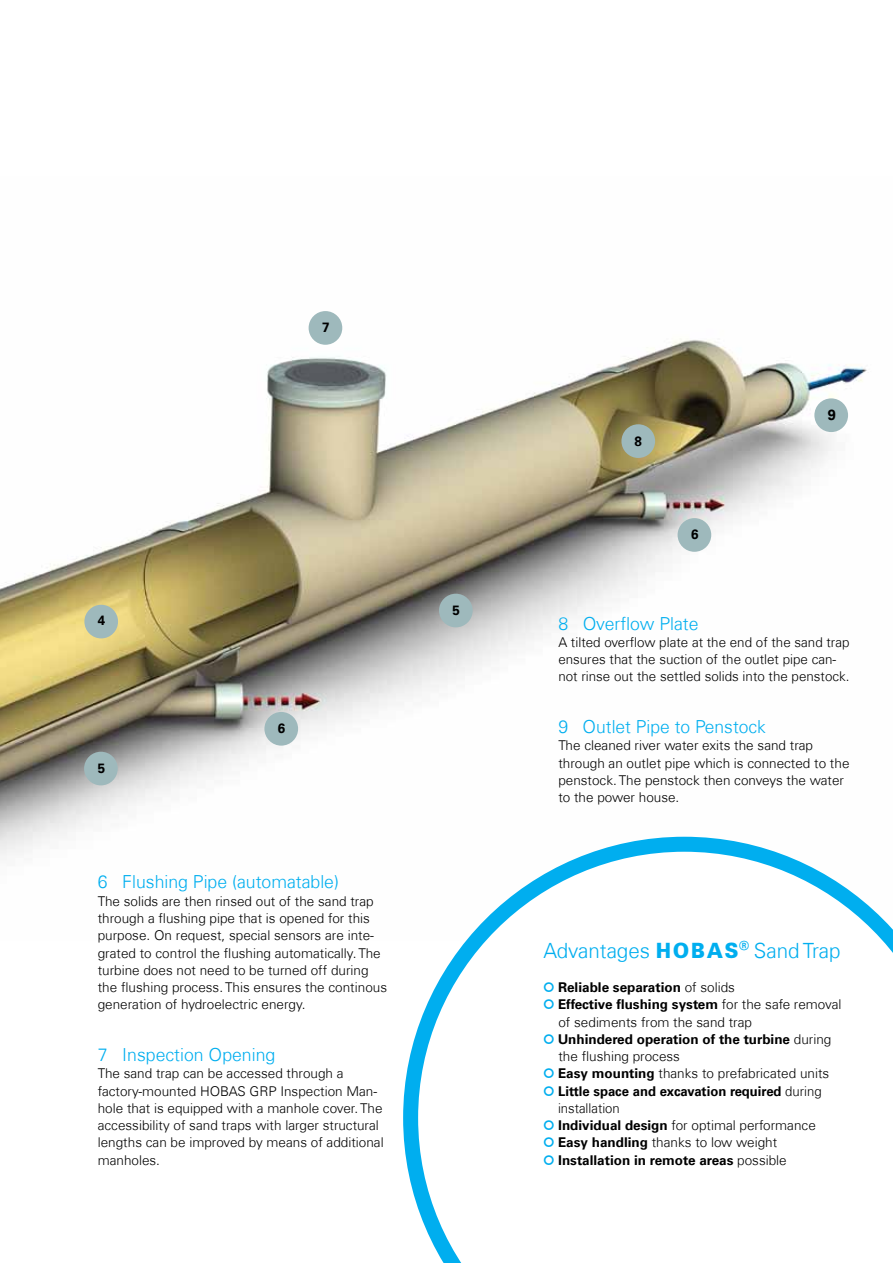
<style>
.page{position:relative;width:893px;height:1263px;background:#fff}
.page>*{position:absolute;margin:0;border:0;box-sizing:border-box;transform-origin:0 0}
.t1{font:300 21px "Univers Com 45";color:#00aeef}
.t2{font:300 18px "Univers Com 45";color:#00aeef}
.t3{font:700 14.55px "Univers Com 65";color:#000}
.t4{font:300 13.5px/17.2px "Univers Com 45";color:#000}
.t5{font:700 13.5px/17.2px "Univers Com 65";color:#000}
.t6{font:700 13.35px "Univers Com 65";color:#000}
.s1{font-family:"HOBAS";font-weight:400}
.s2{font-family:"HOBAS";font-weight:400;color:#00aeef}
.s3{font-family:"Univers Com 45";font-weight:300}
.s4{font-family:"Univers Com 65";font-weight:700}
</style>
<div class="page">
<img style="left:0;top:311px;width:867px;height:545px">
<div style="left:84px;top:605px;width:34px;height:33px;background:#9eb9bc;border-radius:50%"></div>
<div style="left:84px;top:752px;width:34px;height:33px;background:#9eb9bc;border-radius:50%"></div>
<div style="left:309px;top:311px;width:33px;height:34px;background:#9eb9bc;border-radius:50%"></div>
<div style="left:621px;top:424px;width:34px;height:34px;background:#9eb9bc;border-radius:50%"></div>
<div style="left:814px;top:398px;width:34px;height:34px;background:#9eb9bc;border-radius:50%"></div>
<div style="left:264px;top:712px;width:34px;height:34px;background:#9eb9bc;border-radius:50%"></div>
<svg style="left:403px;top:837px;width:490px;height:426px"></svg>
<div style="left:439px;top:594px;width:34px;height:33px;background:#9eb9bc;border-radius:50%"></div>
<div style="left:678px;top:518px;width:33px;height:34px;background:#9eb9bc;border-radius:50%"></div>
<p class="t6" style="left:322px;top:320px;width:9px">7</p>
<p class="t6" style="left:98px;top:613px;width:9px">4</p>
<p class="t6" style="left:98px;top:760px;width:9px">5</p>
<p class="t6" style="left:278px;top:721px;width:9px">6</p>
<p class="t2" style="left:98px;top:871px;width:243px">6 Flushing Pipe (automatable)</p>
<p class="t4" style="left:98px;top:892px;width:291px">The solids are then rinsed out of the sand trap through a flushing pipe that is opened for this purpose. On request, special sensors are inte&shy;grated to control the flushing automatically. The turbine does not need to be turned off during the flushing process. This ensures the continous generation of hydroelectric energy.</p>
<p class="t2" style="left:98px;top:1044px;width:179px">7 Inspection Opening</p>
<p class="t4" style="left:98px;top:1065px;width:287px">The sand trap can be accessed through a factory-mounted HOBAS GRP Inspection Man&shy;hole that is equipped with a manhole cover. The accessibility of sand traps with larger structural lengths can be improved by means of additional manholes.</p>
<p class="t6" style="left:453px;top:602px;width:9px">5</p>
<p class="t6" style="left:635px;top:433px;width:9px">8</p>
<p class="t6" style="left:691px;top:527px;width:9px">6</p>
<p class="t3" style="left:828px;top:406px;width:10px">9</p>
<p class="t2" style="left:558px;top:612px;width:142px">8 Overflow Plate</p>
<p class="t4" style="left:558px;top:633px;width:293px">A tilted overflow plate at the end of the sand trap ensures that the suction of the outlet pipe can&shy;not rinse out the settled solids into the penstock.</p>
<p class="t2" style="left:558px;top:716px;width:209px">9 Outlet Pipe to Penstock</p>
<p class="t4" style="left:558px;top:737px;width:293px">The cleaned river water exits the sand trap through an outlet pipe which is connected to the penstock. The penstock then conveys the water to the power house.</p>
<p class="t1" style="left:543px;top:937px;width:299px">Advantages <span class="s1">h</span> Sand Trap</p>
<p class="t5" style="left:543px;top:979px;width:193px"><span class="s2">O</span> Reliable separation <span class="s3">of solids</span></p>
<p class="t4" style="left:558px;top:996px;width:284px;text-indent:-15px"><span class="s2">O</span> <span class="s4">Effective flushing system</span> for the safe removal of sediments from the sand trap</p>
<p class="t5" style="left:558px;top:1030px;width:274px;text-indent:-15px"><span class="s2">O</span> Unhindered operation of the turbine <span class="s3">during the flushing process</span></p>
<p class="t4" style="left:543px;top:1065px;width:287px"><span class="s2">O</span> <span class="s4">Easy mounting</span> thanks to prefabricated units</p>
<p class="t5" style="left:558px;top:1082px;width:265px;text-indent:-15px"><span class="s2">O</span> Little space and excavation required <span class="s3">during installation</span></p>
<p class="t4" style="left:543px;top:1116px;width:274px"><span class="s2">O</span> <span class="s4">Individual design</span> for optimal performance</p>
<p class="t5" style="left:543px;top:1134px;width:245px"><span class="s2">O</span> Easy handling <span class="s3">thanks to low weight<br></span><span class="s2">O</span> Installation in remote areas <span class="s3">possible</span></p>
</div>
